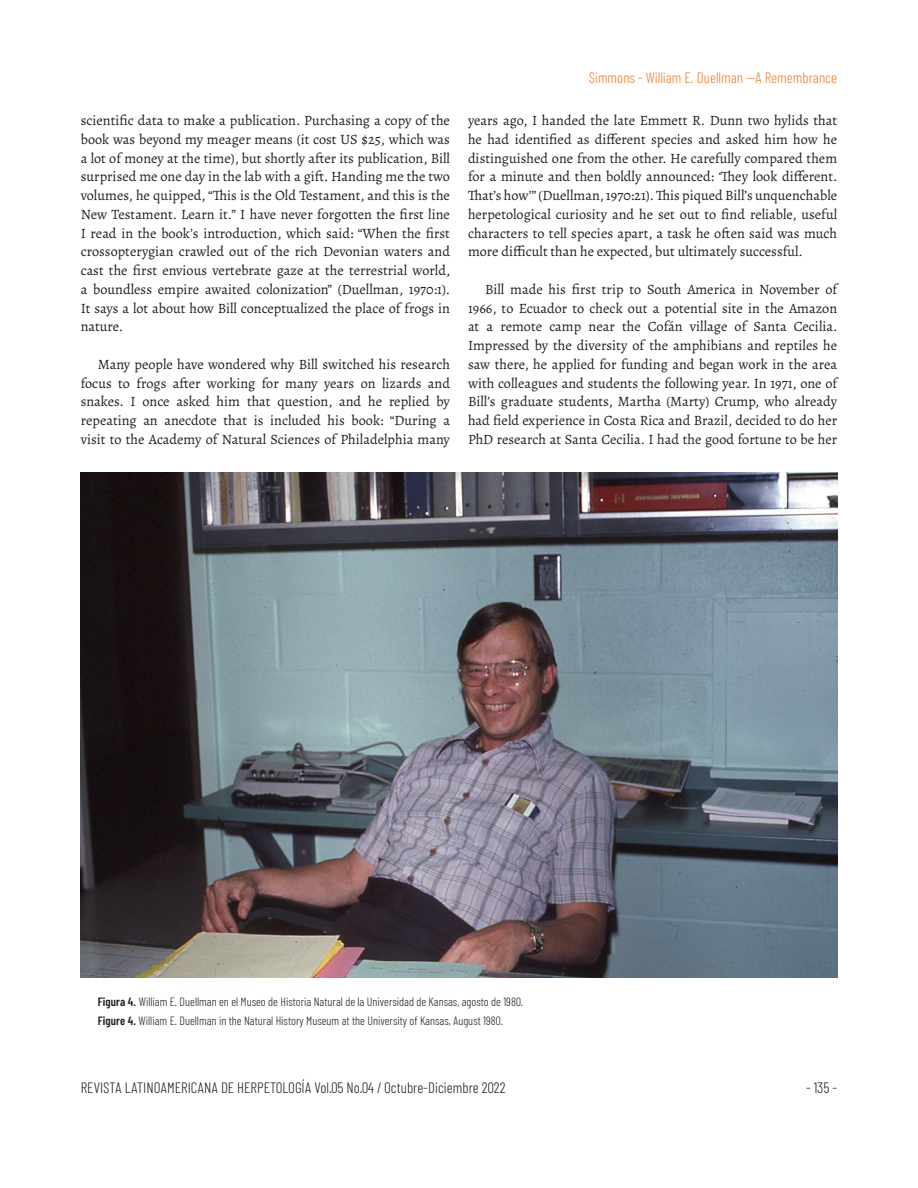
<style>
.page{position:relative;width:918px;height:1188px;background:#fff}
.page>*{position:absolute;margin:0;border:0;box-sizing:border-box;transform-origin:0 0}
.t1{font:300 15px "Barlow Condensed";color:#231f20}
.t2{font:300 15px "Barlow Condensed";color:#f47b31}
._02-txt_Artículo_1{font:14.25px/18.8px "Alegreya";color:#231f20;text-align:justify}
._02-txt_pie_de_Foto{font:300 12px "Barlow Condensed";color:#231f20}
.s1{font-weight:600}
</style>
<div class="page">
<img style="left:81px;top:473px;width:756px;height:505px">
<p class="_02-txt_Artículo_1" style="left:81px;top:111px;width:371px">scientific data to make a publication. Purchasing a copy of the book was beyond my meager means (it cost US $25, which was a lot of money at the time), but shortly after its publication, Bill surprised me one day in the lab with a gift. Handing me the two volumes, he quipped, “This is the Old Testament, and this is the New Testament. Learn it.” I have never forgotten the first line I read in the book’s introduction, which said: “When the first crossopterygian crawled out of the rich Devonian waters and cast the first envious vertebrate gaze at the terrestrial world, a boundless empire awaited colonization” (Duellman, 1970:1).<br>It says a lot about how Bill conceptualized the place of frogs in nature.</p>
<p class="_02-txt_Artículo_1" style="left:81px;top:355px;width:371px;text-indent:17px">Many people have wondered why Bill switched his research focus to frogs after working for many years on lizards and snakes. I once asked him that question, and he replied by repeating an anecdote that is included his book: “During a visit to the Academy of Natural Sciences of Philadelphia many</p>
<p class="t2" style="left:589px;top:68px;width:250px">Simmons - William E. Duellman —A Remembrance</p>
<p class="_02-txt_Artículo_1" style="left:468px;top:111px;width:371px">years ago, I handed the late Emmett R. Dunn two hylids that he had identified as different species and asked him how he distinguished one from the other. He carefully compared them for a minute and then boldly announced: ‘They look different.<br>That’s how’” (Duellman, 1970:21). This piqued Bill’s unquenchable herpetological curiosity and he set out to find reliable, useful characters to tell species apart, a task he often said was much more difficult than he expected, but ultimately successful.</p>
<p class="_02-txt_Artículo_1" style="left:468px;top:280px;width:371px;text-indent:17px">Bill made his first trip to South America in November of 1966, to Ecuador to check out a potential site in the Amazon at a remote camp near the Cofán village of Santa Cecilia.<br>Impressed by the diversity of the amphibians and reptiles he saw there, he applied for funding and began work in the area with colleagues and students the following year. In 1971, one of Bill’s graduate students, Martha (Marty) Crump, who already had field experience in Costa Rica and Brazil, decided to do her PhD research at Santa Cecilia. I had the good fortune to be her</p>
<p class="_02-txt_pie_de_Foto" style="left:98px;top:995px;width:427px"><span class="s1">Figura 4.</span> William E. Duellman en el Museo de Historia Natural de la Universidad de Kansas, agosto de 1980.</p>
<p class="_02-txt_pie_de_Foto" style="left:98px;top:1013px;width:407px"><span class="s1">Figure 4.</span> William E. Duellman in the Natural History Museum at the University of Kansas, August 1980.</p>
<p class="t1" style="left:81px;top:1079px;width:426px">REVISTA LATINOAMERICANA DE HERPETOLOGÍA Vol.05 No.04 / Octubre-Diciembre 2022</p>
<p class="t1" style="left:806px;top:1079px;width:33px">- 135 -</p>
</div>
